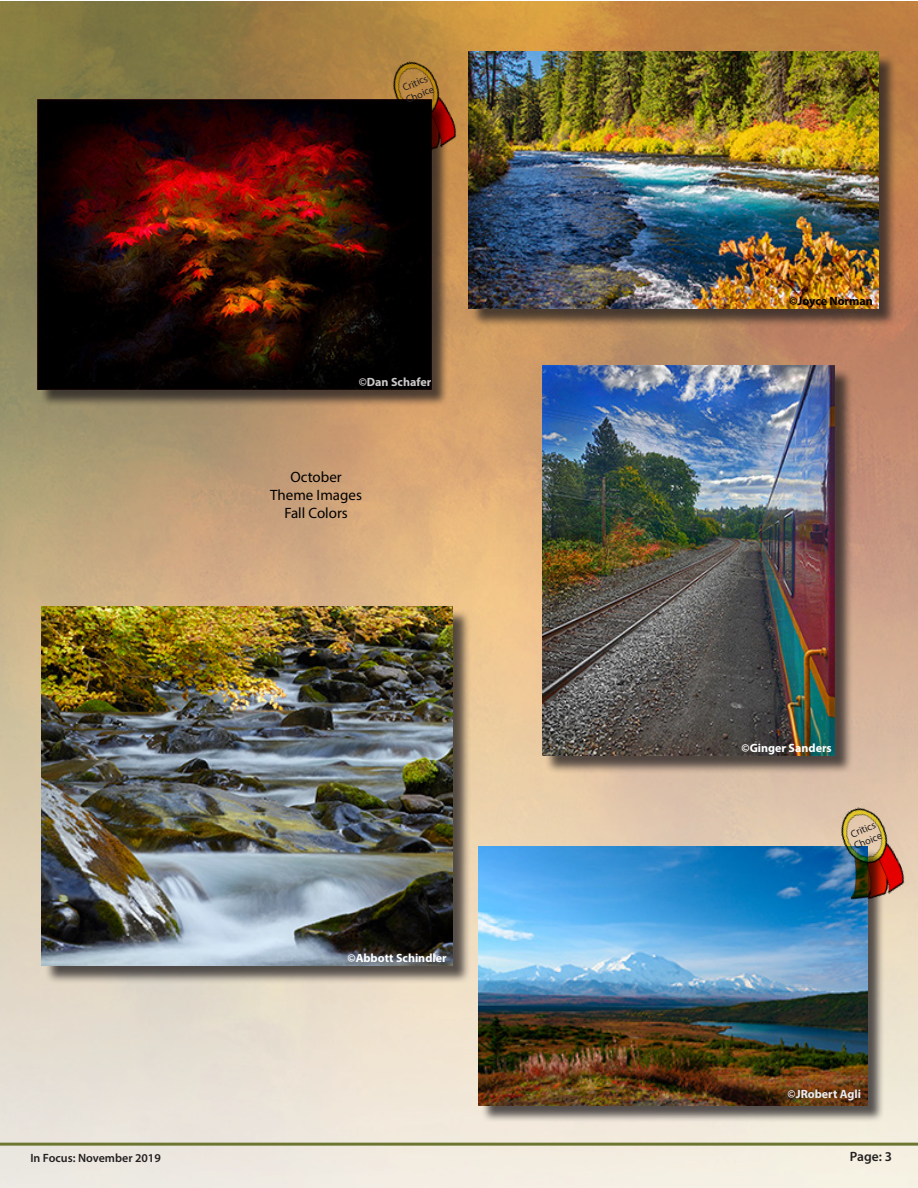
<style>
.page{position:relative;width:918px;height:1188px;background:#fff}
.page>*{position:absolute;margin:0;border:0;box-sizing:border-box;transform-origin:0 0}
.t1{font:15px "Myriad Pro";color:#000}
.t2{font:600 13.5px "Myriad Pro";color:#231f20}
.t3{font:700 12px "Myriad Pro";color:#fff}
.t4{font:600 12px "Myriad Pro";color:#231f20}
.t5{font:700 12px "Myriad Pro";color:#000}
.t6{font:700 12px "Myriad Pro";color:#ececee}
.t7{font:700 12px "Myriad Pro";color:#cdc9c8}
.t8{font:10.2px "Myriad Pro";color:#231f20}
</style>
<div class="page">
<img style="left:0;top:1px;width:918px;height:1187px">
<hr style="left:0;top:1143px;width:918px;height:3px;background:#6d7630">
<div style="left:481px;top:849px;width:404px;height:274px;background:#231f20;opacity:.75"></div>
<img style="left:479px;top:847px;width:389px;height:259px">
<div style="left:44px;top:609px;width:426px;height:376px;background:#231f20;opacity:.75"></div>
<img style="left:42px;top:607px;width:410px;height:359px">
<div style="left:40px;top:102px;width:409px;height:305px;background:#231f20;opacity:.75"></div>
<img style="left:37px;top:99px;width:394px;height:290px">
<div style="left:470px;top:54px;width:427px;height:273px;background:#231f20;opacity:.75"></div>
<img style="left:468px;top:52px;width:411px;height:257px">
<div style="left:544px;top:368px;width:310px;height:406px;background:#231f20;opacity:.75"></div>
<img style="left:542px;top:366px;width:293px;height:390px">
<img style="left:819px;top:798px;width:97px;height:110px">
<img style="left:371px;top:52px;width:97px;height:110px">
<p class="t8" style="left:401px;top:82px;width:28px;rotate:-23deg">Critics</p>
<p class="t8" style="left:404px;top:94px;width:31px;rotate:-23deg">Choice</p>
<p class="t7" style="left:359px;top:375px;width:74px">©Dan Schafer</p>
<p class="t1" style="left:290px;top:467px;width:53px">October</p>
<p class="t1" style="left:270px;top:485px;width:93px">Theme Images</p>
<p class="t1" style="left:284px;top:503px;width:65px">Fall Colors</p>
<p class="t3" style="left:348px;top:950px;width:101px">©Abbott Schindler</p>
<p class="t5" style="left:789px;top:293px;width:85px">©Joyce Norman</p>
<p class="t3" style="left:742px;top:740px;width:92px">©Ginger Sanders</p>
<p class="t8" style="left:849px;top:829px;width:28px;rotate:-23deg">Critics</p>
<p class="t8" style="left:852px;top:841px;width:31px;rotate:-23deg">Choice</p>
<p class="t6" style="left:788px;top:1086px;width:75px">©JRobert Agli</p>
<p class="t4" style="left:30px;top:1150px;width:132px">In Focus: November 2019</p>
<p class="t2" style="left:850px;top:1148px;width:44px">Page: 3</p>
</div>
